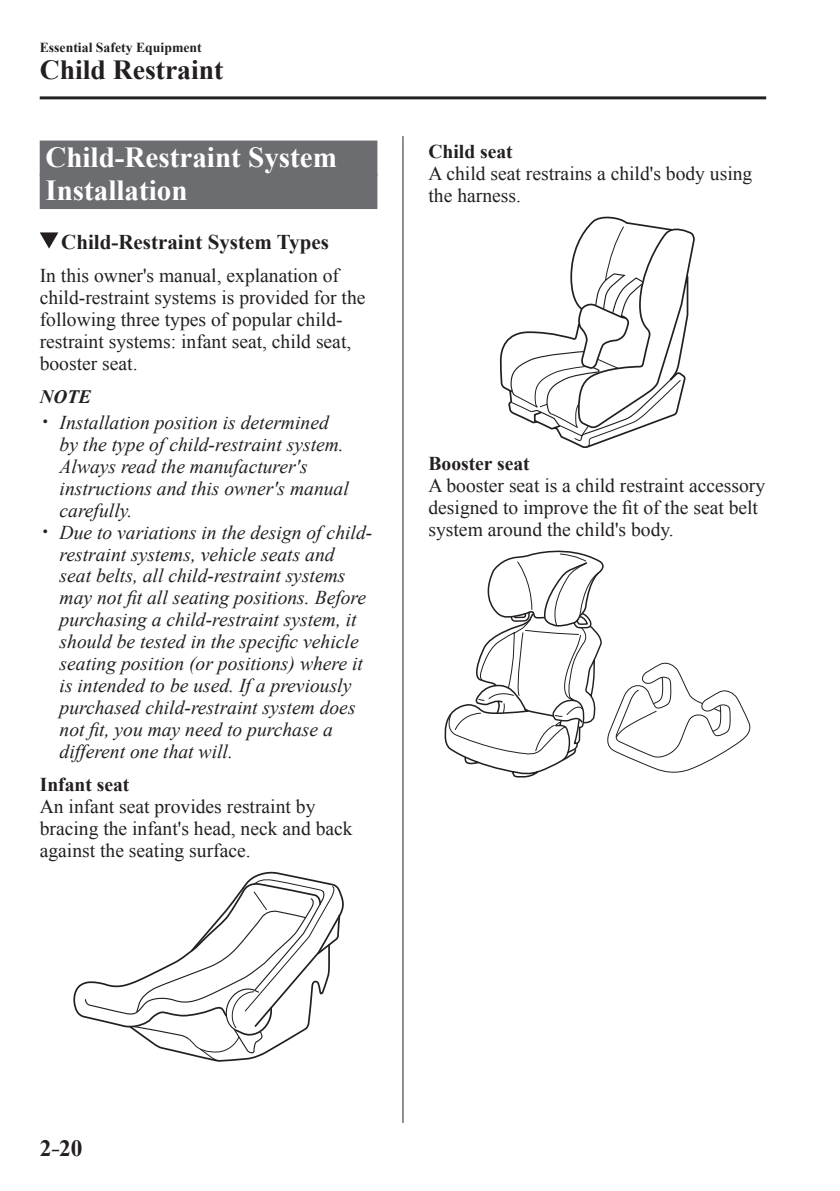
<style>
.page{position:relative;width:840px;height:1191px;background:#fff}
.page>*{position:absolute;margin:0;border:0;box-sizing:border-box;transform-origin:0 0}
._01-h3title{font:700 29px "Times New Roman";color:#fff}
.t1{font:700 27.6px "Times New Roman";color:#231f20}
.t2{font:700 23.4px "Times New Roman";color:#231f20}
._01-h4title{font:700 21px "Times New Roman";color:#231f20}
._05-NOTE-itemize{font:italic 19.6px/22px "Times New Roman";color:#231f20}
._00-0body{font:19.6px/22px "Times New Roman";color:#231f20}
._00-0body-2{font:700 19.6px "Times New Roman";color:#231f20}
._05-NOTE-title{font:italic 700 19px "Times New Roman";color:#231f20}
.t3{font:700 13.8px "Times New Roman";color:#231f20}
</style>
<div class="page">
<hr style="left:402px;top:136px;width:1px;height:987px;background:#231f20">
<hr style="left:40px;top:96px;width:725px;height:3px;background:#231f20">
<div style="left:40px;top:141px;width:337px;height:35px;background:#6c6d70"></div>
<div style="left:40px;top:174px;width:337px;height:35px;background:#6c6d70"></div>
<svg style="left:40px;top:232px;width:18px;height:17px"></svg>
<svg style="left:74px;top:872px;width:269px;height:189px"></svg>
<svg style="left:499px;top:217px;width:195px;height:231px"></svg>
<svg style="left:444px;top:550px;width:305px;height:227px"></svg>
<p class="t3" style="left:40px;top:38px;width:163px">Essential Safety Equipment</p>
<h2 class="t1" style="left:40px;top:51px;width:185px">Child Restraint</h2>
<p class="_01-h3title" style="left:45px;top:137px;width:293px">Child-Restraint System</p>
<p class="_01-h3title" style="left:45px;top:171px;width:144px">Installation</p>
<p class="_01-h4title" style="left:61px;top:227px;width:269px">Child-Restraint System Types</p>
<p class="_00-0body" style="left:40px;top:264px;width:327px">In this owner's manual, explanation of child-restraint systems is provided for the following three types of popular child&shy;restraint systems: infant seat, child seat, booster seat.</p>
<p class="_05-NOTE-title" style="left:40px;top:383px;width:53px">NOTE</p>
<p class="_05-NOTE-itemize" style="left:60px;top:410px;width:290px;text-indent:-17px">• Installation position is determined by the type of child-restraint system.<br>Always read the manufacturer's instructions and this owner's manual carefully.</p>
<p class="_05-NOTE-itemize" style="left:60px;top:520px;width:314px;text-indent:-17px">• Due to variations in the design of child&shy;restraint systems, vehicle seats and<br>seat belts, all child-restraint systems may not fit all seating positions. Before purchasing a child-restraint system, it should be tested in the specific vehicle seating position (or positions) where it is intended to be used. If a previously purchased child-restraint system does not fit, you may need to purchase a different one that will.</p>
<p class="_00-0body-2" style="left:40px;top:771px;width:91px">Infant seat</p>
<p class="_00-0body" style="left:40px;top:795px;width:314px">An infant seat provides restraint by bracing the infant's head, neck and back against the seating surface.</p>
<p class="_00-0body-2" style="left:428px;top:138px;width:86px">Child seat</p>
<p class="_00-0body" style="left:428px;top:162px;width:325px">A child seat restrains a child's body using the harness.</p>
<p class="_00-0body-2" style="left:428px;top:450px;width:103px">Booster seat</p>
<p class="_00-0body" style="left:428px;top:474px;width:338px">A booster seat is a child restraint accessory designed to improve the fit of the seat belt system around the child's body.</p>
<p class="t2" style="left:40px;top:1132px;width:44px">2–20</p>
</div>
